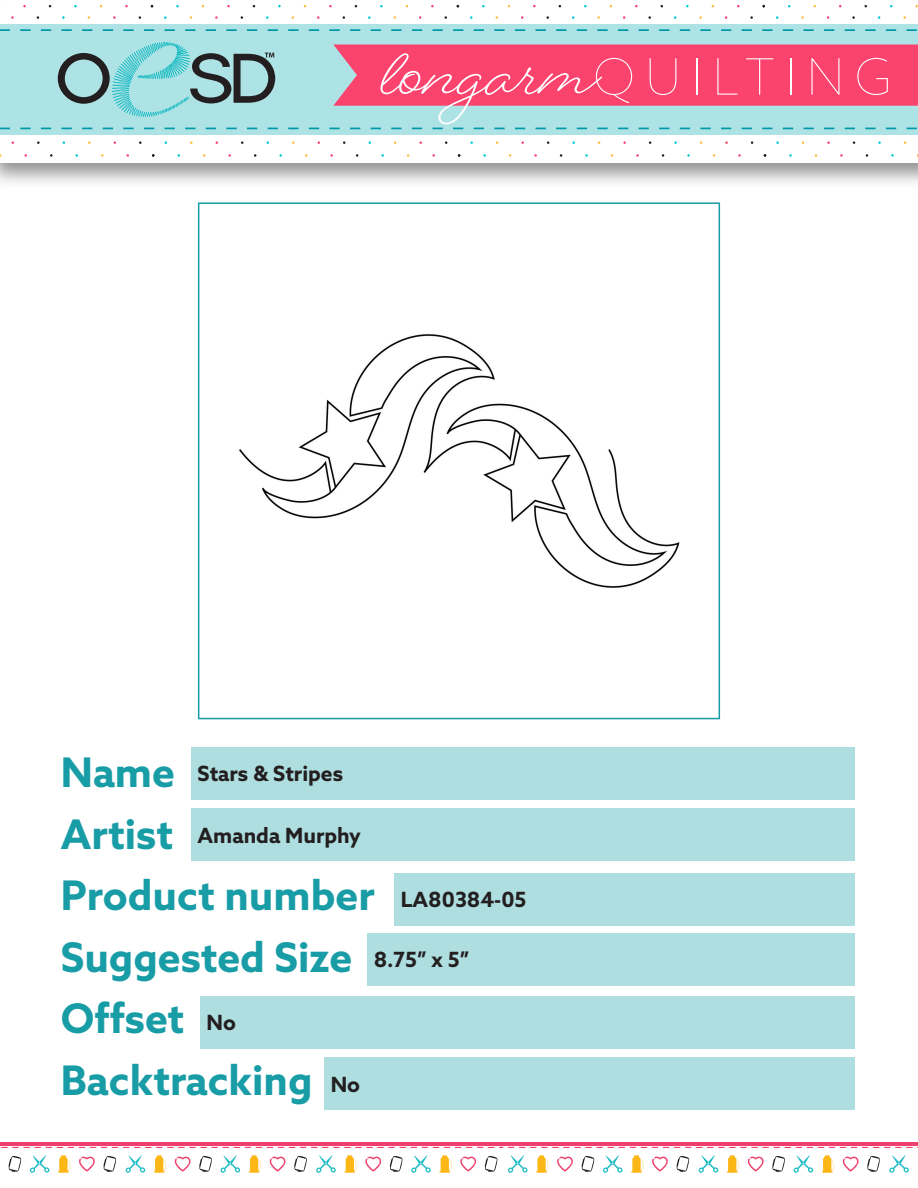
<style>
.page{position:relative;width:918px;height:1188px;background:#fff}
.page>*{position:absolute;margin:0;border:0;box-sizing:border-box;transform-origin:0 0}
.t1{font:100 50.25px "Azo Sans";letter-spacing:.2em;color:#fff}
.t2{font:700 40.8px/61.5px "Azo Sans";color:#189ca6}
.t3{font:700 21px "Azo Sans";color:#231f20}
</style>
<div class="page">
<img style="left:239px;top:334px;width:441px;height:254px">
<div style="left:198px;top:202px;width:522px;height:517px;border:2px solid #189ca6"></div>
<div style="left:0;top:24px;width:918px;height:110px;background:#aee3e5"></div>
<svg style="left:0;top:29px;width:917px;height:2px"></svg>
<svg style="left:0;top:128px;width:330px;height:2px"></svg>
<svg style="left:57px;top:42px;width:219px;height:75px"></svg>
<svg style="left:330px;top:44px;width:588px;height:86px"></svg>
<svg style="left:8px;top:1156px;width:13px;height:16px"></svg>
<svg style="left:58px;top:1155px;width:13px;height:18px"></svg>
<svg style="left:79px;top:1157px;width:16px;height:15px"></svg>
<svg style="left:30px;top:1155px;width:19px;height:18px"></svg>
<svg style="left:103px;top:1156px;width:13px;height:16px"></svg>
<svg style="left:154px;top:1155px;width:12px;height:18px"></svg>
<svg style="left:175px;top:1157px;width:16px;height:15px"></svg>
<svg style="left:126px;top:1155px;width:19px;height:18px"></svg>
<svg style="left:199px;top:1156px;width:13px;height:16px"></svg>
<svg style="left:248px;top:1155px;width:13px;height:18px"></svg>
<svg style="left:270px;top:1157px;width:16px;height:15px"></svg>
<svg style="left:221px;top:1155px;width:19px;height:18px"></svg>
<svg style="left:294px;top:1156px;width:13px;height:16px"></svg>
<svg style="left:344px;top:1155px;width:13px;height:18px"></svg>
<svg style="left:365px;top:1157px;width:16px;height:15px"></svg>
<svg style="left:316px;top:1155px;width:20px;height:18px"></svg>
<svg style="left:390px;top:1156px;width:13px;height:16px"></svg>
<svg style="left:439px;top:1155px;width:13px;height:18px"></svg>
<svg style="left:460px;top:1157px;width:16px;height:15px"></svg>
<svg style="left:411px;top:1155px;width:20px;height:18px"></svg>
<svg style="left:485px;top:1156px;width:13px;height:16px"></svg>
<hr style="left:0;top:1142px;width:502px;height:3px;background:#ef406d">
<svg style="left:1px;top:1147px;width:494px;height:1px"></svg>
<svg style="left:536px;top:1155px;width:13px;height:18px"></svg>
<svg style="left:557px;top:1157px;width:16px;height:15px"></svg>
<svg style="left:508px;top:1155px;width:20px;height:18px"></svg>
<svg style="left:581px;top:1156px;width:13px;height:16px"></svg>
<svg style="left:631px;top:1155px;width:13px;height:18px"></svg>
<svg style="left:652px;top:1157px;width:16px;height:15px"></svg>
<svg style="left:603px;top:1155px;width:20px;height:18px"></svg>
<svg style="left:676px;top:1156px;width:13px;height:16px"></svg>
<svg style="left:727px;top:1155px;width:12px;height:18px"></svg>
<svg style="left:748px;top:1157px;width:16px;height:15px"></svg>
<svg style="left:699px;top:1155px;width:19px;height:18px"></svg>
<svg style="left:772px;top:1156px;width:13px;height:16px"></svg>
<svg style="left:822px;top:1155px;width:12px;height:18px"></svg>
<svg style="left:843px;top:1157px;width:16px;height:15px"></svg>
<svg style="left:794px;top:1155px;width:19px;height:18px"></svg>
<svg style="left:867px;top:1156px;width:13px;height:16px"></svg>
<svg style="left:889px;top:1155px;width:20px;height:18px"></svg>
<hr style="left:500px;top:1142px;width:418px;height:3px;background:#ef406d">
<svg style="left:499px;top:1147px;width:419px;height:1px"></svg>
<div style="left:191px;top:747px;width:664px;height:53px;background:#aedee0"></div>
<div style="left:191px;top:808px;width:664px;height:53px;background:#aedee0"></div>
<div style="left:394px;top:873px;width:461px;height:52px;background:#aedee0"></div>
<div style="left:367px;top:933px;width:488px;height:52px;background:#aedee0"></div>
<div style="left:200px;top:996px;width:655px;height:52px;background:#aedee0"></div>
<div style="left:324px;top:1057px;width:531px;height:53px;background:#aedee0"></div>
<p class="t1" style="left:593px;top:45px;width:300px">QUILTING</p>
<p class="t2" style="left:61px;top:741px;width:315px">Name<br>Artist<br>Product number<br>Suggested Size<br>Offset<br>Backtracking</p>
<p class="t3" style="left:198px;top:760px;width:147px">Stars &amp; Stripes</p>
<p class="t3" style="left:198px;top:822px;width:165px">Amanda Murphy</p>
<p class="t3" style="left:401px;top:886px;width:127px">LA80384-05</p>
<p class="t3" style="left:374px;top:946px;width:97px">8.75” x 5”</p>
<p class="t3" style="left:207px;top:1009px;width:31px">No</p>
<p class="t3" style="left:331px;top:1070px;width:31px">No</p>
</div>
